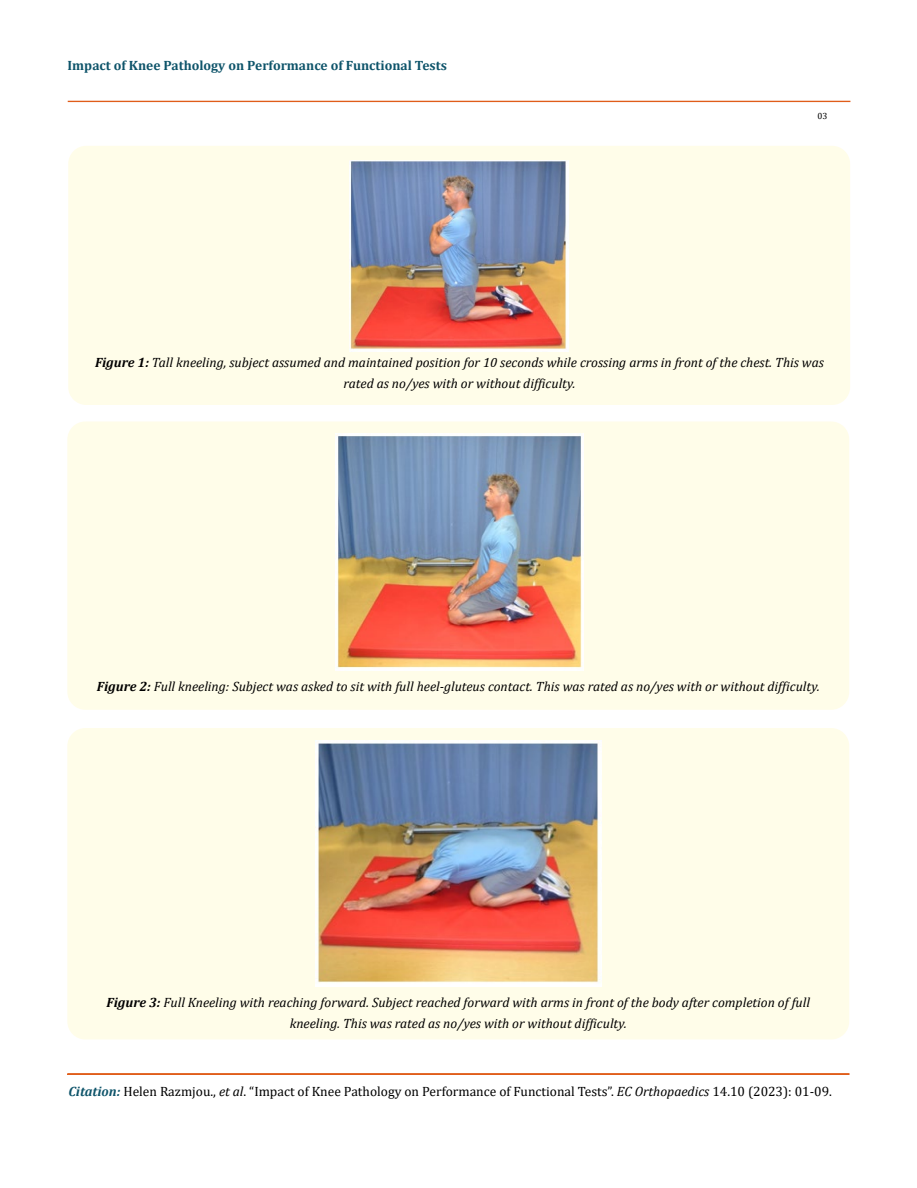
<style>
.page{position:relative;width:917px;height:1188px;background:#fff}
.page>*{position:absolute;margin:0;border:0;box-sizing:border-box;transform-origin:0 0}
.t1{font:italic 13.5px/21px "Cambria";color:#000;text-align:center}
.t2{font:13.5px "Cambria";color:#000}
.t3{font:700 13.5px "Cambria";color:#0e546a}
.t4{font:9px "Cambria";color:#000}
.s1{font-weight:700}
.s2{font-weight:700;font-style:italic;color:#0e546a}
.s3{font-style:italic}
</style>
<div class="page">
<div style="left:68px;top:101px;width:782px;height:1px;border:1px solid #e05d1a"></div>
<div style="left:67px;top:1074px;width:782px;height:1px;border:1px solid #e05d1a"></div>
<div style="left:68px;top:146px;width:782px;height:259px;background:#fffde9;border-radius:18px"></div>
<img style="left:350px;top:160px;width:218px;height:191px">
<div style="left:67px;top:422px;width:782px;height:288px;background:#fffde9;border-radius:18px"></div>
<img style="left:336px;top:434px;width:247px;height:237px">
<div style="left:67px;top:728px;width:782px;height:311px;background:#fffde9;border-radius:18px"></div>
<img style="left:315px;top:740px;width:286px;height:247px">
<p class="t3" style="left:68px;top:56px;width:381px">Impact of Knee Pathology on Performance of Functional Tests</p>
<p class="t4" style="left:817px;top:110px;width:11px">03</p>
<p class="t1" style="left:95px;top:352px;width:730px"><span class="s1">Figure 1:</span> Tall kneeling, subject assumed and maintained position for 10 seconds while crossing arms in front of the chest. This was rated as no/yes with or without difficulty.</p>
<p class="t1" style="left:97px;top:676px;width:724px"><span class="s1">Figure 2:</span> Full kneeling: Subject was asked to sit with full heel-gluteus contact. This was rated as no/yes with or without difficulty.</p>
<p class="t1" style="left:106px;top:991px;width:705px"><span class="s1">Figure 3:</span> Full Kneeling with reaching forward. Subject reached forward with arms in front of the body after completion of full kneeling. This was rated as no/yes with or without difficulty.</p>
<p class="t2" style="left:68px;top:1084px;width:765px"><span class="s2">Citation:</span> Helen Razmjou., <span class="s3">et al</span>. “Impact of Knee Pathology on Performance of Functional Tests”. <span class="s3">EC Orthopaedics</span> 14.10 (2023): 01-09.</p>
</div>
